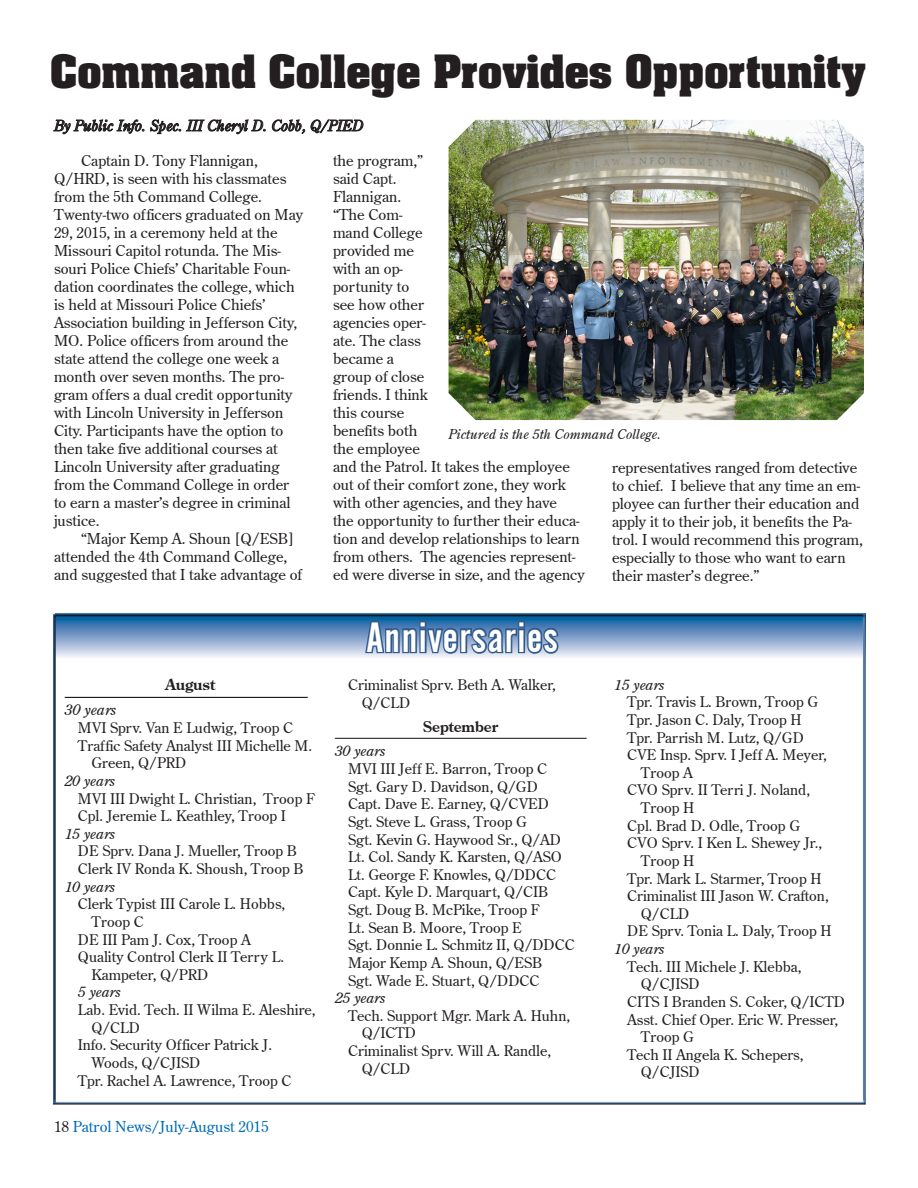
<style>
.page{position:relative;width:918px;height:1188px;background:#fff}
.page>*{position:absolute;margin:0;border:0;box-sizing:border-box;transform-origin:0 0}
.t1{font:42px "Alternate Gothic No 2 BT";letter-spacing:.04em;color:#fff}
.t2{font:700 39px "Aardvark";color:#231f20}
.PN{font:15px/18px "Centurion Old Plain";color:#231f20}
.t3{font:italic 15px "Centurion Old";color:#231f20}
.t4{font:15px "Centurion Old Plain";color:#006cb7}
.t5{font:700 15px "Centurion Old";color:#231f20}
.t6{font:14.7px/17.7px "Centurion Old Plain";color:#231f20}
.t7{font:italic 14.7px "Centurion Old";color:#231f20}
.t8{font:700 14.7px "Centurion Old";color:#231f20}
.Captions{font:italic 13.5px "Centurion Old";color:#231f20}
.s1{color:#231f20}
</style>
<div class="page">
<svg style="left:53px;top:119px;width:213px;height:16px"></svg>
<svg style="left:272px;top:119px;width:92px;height:15px"></svg>
<img style="left:449px;top:120px;width:415px;height:300px">
<div style="left:51px;top:613px;width:816px;height:492px;background:#231f20;opacity:.75"></div>
<p class="t2" style="left:50px;top:43px;width:817px">Command College Provides Opportunity</p>
<p class="t3" style="left:54px;top:116px;width:311px">By Public Info. Spec. III Cheryl D. Cobb, Q/PIED</p>
<p class="PN" style="left:333px;top:151px;width:253px">the program,”<br>said Capt.<br>Flannigan.<br>“The Com-<br>mand College<br>provided me<br>with an op-<br>portunity to<br>see how other<br>agencies oper-<br>ate. The class<br>became a<br>group of close<br>friends. I think<br>this course<br>benefits both<br>the employee<br>and the Patrol. It takes the employee out of their comfort zone, they work with other agencies, and they have<br>the opportunity to further their educa&shy;tion and develop relationships to learn from others. The agencies represent&shy;ed were diverse in size, and the agency</p>
<p class="PN" style="left:54px;top:151px;width:251px;text-indent:27px">Captain D. Tony Flannigan, Q/HRD, is seen with his classmates from the 5th Command College.<br>Twenty-two officers graduated on May 29, 2015, in a ceremony held at the Missouri Capitol rotunda. The Mis&shy;souri Police Chiefs’ Charitable Foun&shy;dation coordinates the college, which is held at Missouri Police Chiefs’ Association building in Jefferson City, MO. Police officers from around the state attend the college one week a month over seven months. The pro&shy;gram offers a dual credit opportunity with Lincoln University in Jefferson City. Participants have the option to then take five additional courses at Lincoln University after graduating from the Command College in order to earn a master’s degree in criminal justice.</p>
<p class="PN" style="left:54px;top:529px;width:249px;text-indent:27px">“Major Kemp A. Shoun [Q/ESB] attended the 4th Command College, and suggested that I take advantage of</p>
<p class="Captions" style="left:449px;top:426px;width:214px">Pictured is the 5th Command College.</p>
<p class="PN" style="left:612px;top:458px;width:253px">representatives ranged from detective to chief. I believe that any time an em&shy;ployee can further their education and apply it to their job, it benefits the Pa&shy;trol. I would recommend this program, especially to those who want to earn their master’s degree.”</p>
<p class="t5" style="left:166px;top:675px;width:51px">August</p>
<p class="t3" style="left:64px;top:700px;width:53px">30 years</p>
<p class="t6" style="left:78px;top:718px;width:217px">MVI Sprv. Van E Ludwig, Troop C</p>
<p class="t6" style="left:91px;top:736px;width:222px;text-indent:-14px">Traffic Safety Analyst III Michelle M.<br>Green, Q/PRD</p>
<p class="t7" style="left:64px;top:771px;width:52px">20 years</p>
<p class="t6" style="left:78px;top:789px;width:239px">MVI III Dwight L. Christian, Troop F</p>
<p class="t6" style="left:78px;top:807px;width:210px">Cpl. Jeremie L. Keathley, Troop I</p>
<p class="t7" style="left:64px;top:824px;width:52px">15 years</p>
<p class="t6" style="left:78px;top:842px;width:221px">DE Sprv. Dana J. Mueller, Troop B</p>
<p class="t6" style="left:78px;top:859px;width:227px">Clerk IV Ronda K. Shoush, Troop B</p>
<p class="t7" style="left:64px;top:877px;width:52px">10 years</p>
<p class="t6" style="left:91px;top:895px;width:195px;text-indent:-14px">Clerk Typist III Carole L. Hobbs,<br>Troop C</p>
<p class="t6" style="left:78px;top:930px;width:174px">DE III Pam J. Cox, Troop A</p>
<p class="t6" style="left:91px;top:948px;width:194px;text-indent:-14px">Quality Control Clerk II Terry L.<br>Kampeter, Q/PRD</p>
<p class="t7" style="left:78px;top:983px;width:44px">5 years</p>
<p class="t6" style="left:91px;top:1000px;width:226px;text-indent:-14px">Lab. Evid. Tech. II Wilma E. Aleshire,<br>Q/CLD</p>
<p class="t6" style="left:91px;top:1036px;width:182px;text-indent:-14px">Info. Security Officer Patrick J.<br>Woods, Q/CJISD</p>
<p class="t6" style="left:78px;top:1071px;width:215px">Tpr. Rachel A. Lawrence, Troop C</p>
<p class="t4" style="left:54px;top:1117px;width:216px"><span class="s1">18</span> Patrol News/July-August 2015</p>
<p class="t1" style="left:367px;top:614px;width:193px">Anniversaries</p>
<p class="t6" style="left:362px;top:675px;width:196px;text-indent:-14px">Criminalist Sprv. Beth A. Walker,<br>Q/CLD</p>
<p class="t8" style="left:423px;top:717px;width:76px">September</p>
<p class="t7" style="left:335px;top:742px;width:52px">30 years</p>
<p class="t6" style="left:348px;top:759px;width:200px">MVI III Jeff E. Barron, Troop C</p>
<p class="t6" style="left:348px;top:777px;width:191px">Sgt. Gary D. Davidson, Q/GD</p>
<p class="t6" style="left:348px;top:795px;width:202px">Capt. Dave E. Earney, Q/CVED</p>
<p class="t6" style="left:348px;top:812px;width:180px">Sgt. Steve L. Grass, Troop G</p>
<p class="t6" style="left:348px;top:830px;width:214px">Sgt. Kevin G. Haywood Sr., Q/AD</p>
<p class="t6" style="left:348px;top:847px;width:215px">Lt. Col. Sandy K. Karsten, Q/ASO</p>
<p class="t6" style="left:348px;top:865px;width:209px">Lt. George F. Knowles, Q/DDCC</p>
<p class="t6" style="left:348px;top:883px;width:202px">Capt. Kyle D. Marquart, Q/CIB</p>
<p class="t6" style="left:348px;top:900px;width:193px">Sgt. Doug B. McPike, Troop F</p>
<p class="t6" style="left:348px;top:918px;width:175px">Lt. Sean B. Moore, Troop E</p>
<p class="t6" style="left:348px;top:936px;width:228px">Sgt. Donnie L. Schmitz II, Q/DDCC</p>
<p class="t6" style="left:348px;top:953px;width:196px">Major Kemp A. Shoun, Q/ESB</p>
<p class="t6" style="left:348px;top:971px;width:193px">Sgt. Wade E. Stuart, Q/DDCC</p>
<p class="t7" style="left:335px;top:989px;width:52px">25 years</p>
<p class="t6" style="left:362px;top:1006px;width:210px;text-indent:-14px">Tech. Support Mgr. Mark A. Huhn,<br>Q/ICTD</p>
<p class="t6" style="left:362px;top:1041px;width:191px;text-indent:-14px">Criminalist Sprv. Will A. Randle,<br>Q/CLD</p>
<p class="t7" style="left:614px;top:675px;width:52px">15 years</p>
<p class="t6" style="left:627px;top:693px;width:192px">Tpr. Travis L. Brown, Troop G</p>
<p class="t6" style="left:627px;top:710px;width:176px">Tpr. Jason C. Daly, Troop H</p>
<p class="t6" style="left:627px;top:728px;width:178px">Tpr. Parrish M. Lutz, Q/GD</p>
<p class="t6" style="left:641px;top:746px;width:188px;text-indent:-14px">CVE Insp. Sprv. I Jeff A. Meyer,<br>Troop A</p>
<p class="t6" style="left:641px;top:781px;width:171px;text-indent:-14px">CVO Sprv. II Terri J. Noland,<br>Troop H</p>
<p class="t6" style="left:627px;top:816px;width:174px">Cpl. Brad D. Odle, Troop G</p>
<p class="t6" style="left:641px;top:834px;width:183px;text-indent:-14px">CVO Sprv. I Ken L. Shewey Jr.,<br>Troop H</p>
<p class="t6" style="left:627px;top:869px;width:196px">Tpr. Mark L. Starmer, Troop H</p>
<p class="t6" style="left:641px;top:887px;width:189px;text-indent:-14px">Criminalist III Jason W. Crafton,<br>Q/CLD</p>
<p class="t6" style="left:627px;top:922px;width:206px">DE Sprv. Tonia L. Daly, Troop H</p>
<p class="t7" style="left:614px;top:940px;width:52px">10 years</p>
<p class="t6" style="left:627px;top:957px;width:176px">Tech. III Michele J. Klebba,</p>
<p class="t6" style="left:641px;top:975px;width:60px">Q/CJISD</p>
<p class="t6" style="left:627px;top:992px;width:219px">CITS I Branden S. Coker, Q/ICTD</p>
<p class="t6" style="left:641px;top:1010px;width:199px;text-indent:-14px">Asst. Chief Oper. Eric W. Presser,<br>Troop G</p>
<p class="t6" style="left:641px;top:1045px;width:164px;text-indent:-14px">Tech II Angela K. Schepers,<br>Q/CJISD</p>
</div>
